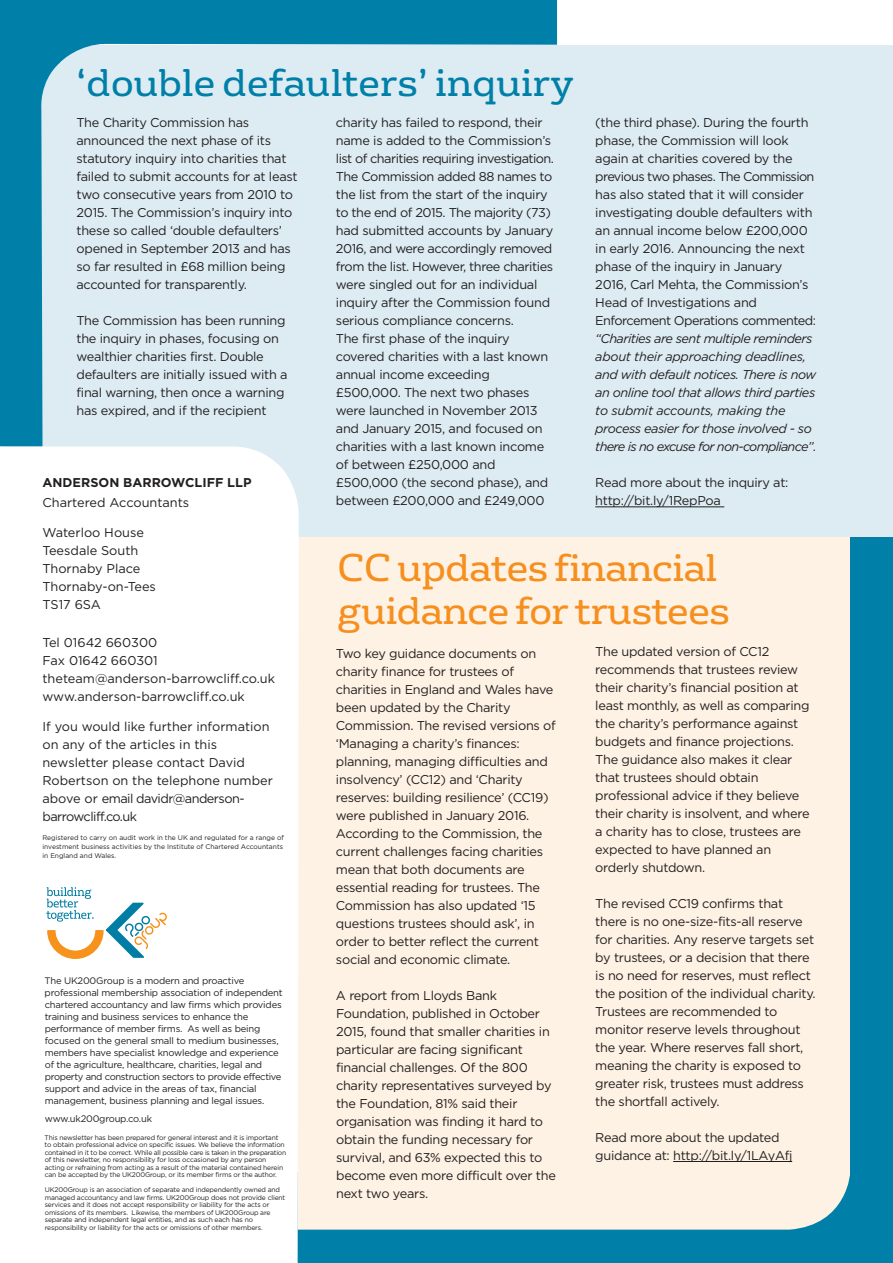
<style>
.page{position:relative;width:893px;height:1263px;background:#fff}
.page>*{position:absolute;margin:0;border:0;box-sizing:border-box;transform-origin:0 0}
.t1{font:37.5px/43.5px "FS Rufus";letter-spacing:-.015em;color:#f68f1e}
.t2{font:37.5px "FS Rufus";color:#0080a8}
.t3{font:12.75px/18px "Gotham";letter-spacing:-.02em;color:#231f20}
.t4{font:12.75px/18px "Gotham";color:#231f20}
.t5{font:italic 12.75px/18px "Gotham";letter-spacing:-.035em;color:#231f20}
.t6{font:700 12.75px "Gotham";color:#231f20}
.t7{font:9.45px/12px "Gotham";letter-spacing:-.02em;color:#231f20}
.t8{font:6.75px/7.5px "Gotham";letter-spacing:-.02em;color:#231f20}
.s1{font-style:normal}
</style>
<div class="page">
<div style="left:5px;top:45px;width:888px;height:575px;background:#ddecf3"></div>
<hr style="left:595px;top:507px;width:129px;height:1px;background:#231f20">
<div style="left:298px;top:1172px;width:595px;height:91px;background:#0080a8"></div>
<div style="left:338px;top:537px;width:512px;height:692px;background:#fef2e4"></div>
<hr style="left:673px;top:1161px;width:119px;height:1px;background:#231f20">
<div style="left:850px;top:537px;width:43px;height:726px;background:#0080a8"></div>
<svg style="left:0;top:446px;width:338px;height:817px"></svg>
<div style="left:35px;top:873px;width:144px;height:94px;background:#fff"></div>
<svg style="left:46px;top:887px;width:121px;height:72px"></svg>
<svg style="left:0;top:0;width:557px;height:446px"></svg>
<h1 class="t2" style="left:77px;top:69px;width:499px">‘double defaulters’ inquiry</h1>
<p class="t3" style="left:336px;top:115px;width:220px">charity has failed to respond, their name is added to the Commission’s list of charities requiring investigation.<br>The Commission added 88 names to the list from the start of the inquiry to the end of 2015. The majority (73) had submitted accounts by January 2016, and were accordingly removed from the list. However, three charities were singled out for an individual inquiry after the Commission found serious compliance concerns.<br>The first phase of the inquiry covered charities with a last known annual income exceeding £500,000. The next two phases were launched in November 2013 and January 2015, and focused on charities with a last known income of between £250,000 and £500,000 (the second phase), and between £200,000 and £249,000</p>
<p class="t3" style="left:595px;top:115px;width:222px">(the third phase). During the fourth phase, the Commission will look again at charities covered by the previous two phases. The Commission has also stated that it will consider investigating double defaulters with an annual income below £200,000 in early 2016. Announcing the next phase of the inquiry in January 2016, Carl Mehta, the Commission’s Head of Investigations and Enforcement Operations commented:</p>
<p class="t3" style="left:77px;top:115px;width:222px">The Charity Commission has announced the next phase of its statutory inquiry into charities that failed to submit accounts for at least two consecutive years from 2010 to 2015. The Commission’s inquiry into these so called ‘double defaulters’ opened in September 2013 and has so far resulted in £68 million being accounted for transparently.</p>
<p class="t3" style="left:77px;top:313px;width:213px">The Commission has been running the inquiry in phases, focusing on wealthier charities first. Double defaulters are initially issued with a final warning, then once a warning has expired, and if the recipient</p>
<p class="t5" style="left:595px;top:331px;width:223px">“Charities are sent multiple reminders about their approaching deadlines, and with default notices. There is now an online tool that allows third parties to submit accounts, making the process easier for those involved - so there is no excuse for non-compliance”<span class="s1">.</span></p>
<p class="t3" style="left:595px;top:475px;width:195px">Read more about the inquiry at: http://bit.ly/1RepPoa</p>
<p class="t6" style="left:42px;top:478px;width:211px">ANDERSON BARROWCLIFF LLP</p>
<p class="t4" style="left:42px;top:494px;width:148px">Chartered Accountants</p>
<p class="t4" style="left:42px;top:524px;width:115px">Waterloo House<br>Teesdale South<br>Thornaby Place<br>Thornaby-on-Tees<br>TS17 6SA</p>
<p class="t4" style="left:42px;top:634px;width:234px">Tel 01642 660300<br>Fax 01642 660301 theteam@anderson-barrowcliff.co.uk www.anderson-barrowcliff.co.uk</p>
<p class="t4" style="left:42px;top:718px;width:232px">If you would like further information on any of the articles in this newsletter please contact David<br>Robertson on the telephone number above or email davidr@anderson&shy;barrowcliff.co.uk</p>
<p class="t8" style="left:42px;top:834px;width:243px;line-height:9px;text-align:justify">Registered to carry on audit work in the UK and regulated for a range of investment business activities by the Institute of Chartered Accountants in England and Wales.</p>
<h1 class="t1" style="left:337px;top:550px;width:394px">CC updates financial guidance for trustees</h1>
<p class="t3" style="left:595px;top:643px;width:216px">The updated version of CC12 recommends that trustees review their charity’s financial position at least monthly, as well as comparing the charity’s performance against budgets and finance projections.<br>The guidance also makes it clear that trustees should obtain professional advice if they believe their charity is insolvent, and where a charity has to close, trustees are expected to have planned an orderly shutdown.</p>
<p class="t3" style="left:595px;top:895px;width:222px">The revised CC19 confirms that there is no one-size-fits-all reserve for charities. Any reserve targets set by trustees, or a decision that there is no need for reserves, must reflect the position of the individual charity.<br>Trustees are recommended to monitor reserve levels throughout the year. Where reserves fall short, meaning the charity is exposed to greater risk, trustees must address the shortfall actively.</p>
<p class="t3" style="left:595px;top:1129px;width:199px">Read more about the updated guidance at: http://bit.ly/1LAyAfj</p>
<p class="t3" style="left:336px;top:645px;width:221px">Two key guidance documents on charity finance for trustees of charities in England and Wales have been updated by the Charity Commission. The revised versions of ‘Managing a charity’s finances: planning, managing difficulties and insolvency’ (CC12) and ‘Charity reserves: building resilience’ (CC19) were published in January 2016.<br>According to the Commission, the current challenges facing charities mean that both documents are essential reading for trustees. The Commission has also updated ‘15 questions trustees should ask’, in order to better reflect the current social and economic climate.</p>
<p class="t3" style="left:336px;top:987px;width:221px">A report from Lloyds Bank<br>Foundation, published in October<br>2015, found that smaller charities in particular are facing significant financial challenges. Of the 800 charity representatives surveyed by the Foundation, 81% said their organisation was finding it hard to obtain the funding necessary for survival, and 63% expected this to become even more difficult over the next two years.</p>
<p class="t7" style="left:45px;top:976px;width:240px">The UK200Group is a modern and proactive professional membership association of independent chartered accountancy and law firms which provides training and business services to enhance the performance of member firms. As well as being focused on the general small to medium businesses, members have specialist knowledge and experience of the agriculture, healthcare, charities, legal and property and construction sectors to provide effective support and advice in the areas of tax, financial management, business planning and legal issues.</p>
<p class="t7" style="left:45px;top:1113px;width:109px">www.uk200group.co.uk</p>
<p class="t8" style="left:45px;top:1134px;width:243px">This newsletter has been prepared for general interest and it is important to obtain professional advice on specific issues. We believe the information contained in it to be correct. While all possible care is taken in the preparation of this newsletter, no responsibility for loss occasioned by any person acting or refraining from acting as a result of the material contained herein can be accepted by the UK200Group, or its member firms or the author.</p>
<p class="t8" style="left:45px;top:1186px;width:242px">UK200Group is an association of separate and independently owned and managed accountancy and law firms. UK200Group does not provide client services and it does not accept responsibility or liability for the acts or omissions of its members. Likewise, the members of UK200Group are separate and independent legal entities, and as such each has no responsibility or liability for the acts or omissions of other members.</p>
</div>
